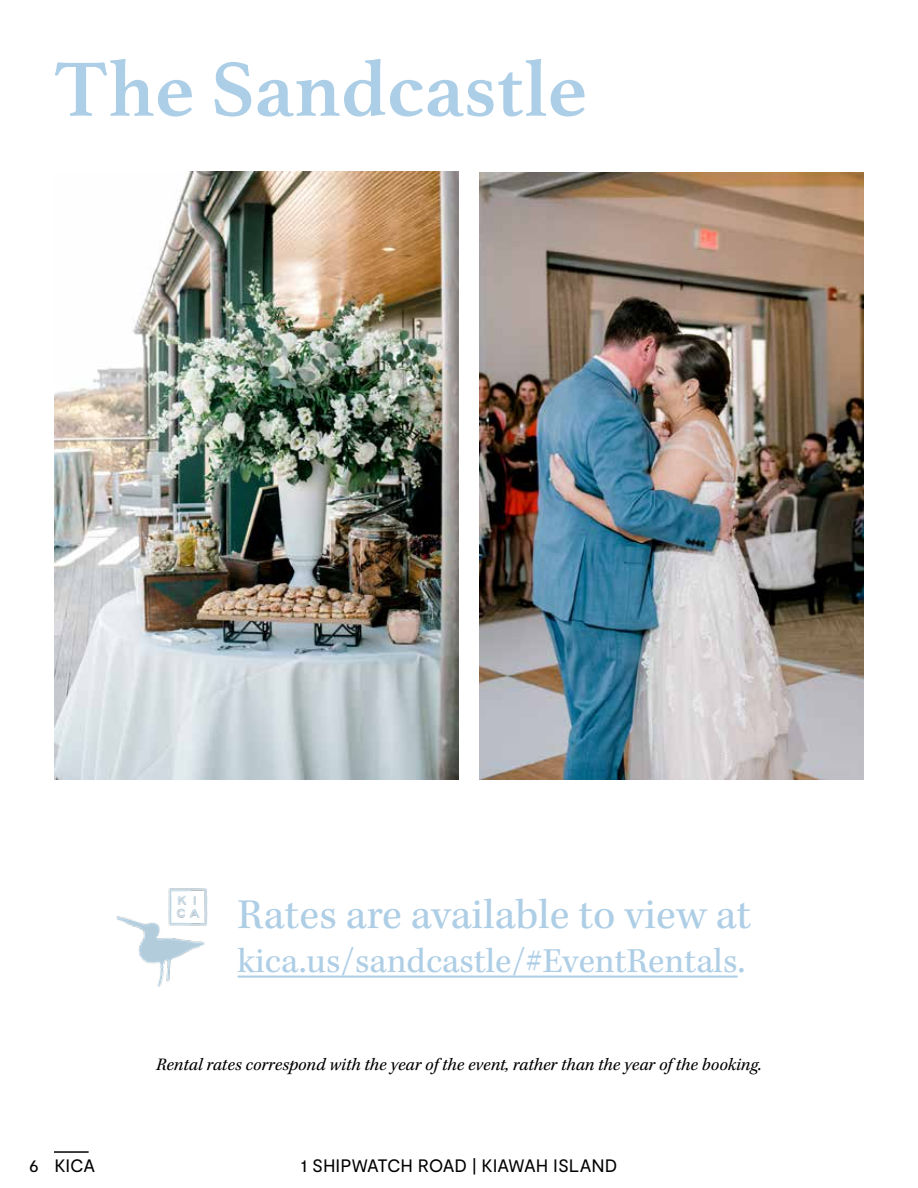
<style>
.page{position:relative;width:918px;height:1188px;background:#fff}
.page>*{position:absolute;margin:0;border:0;box-sizing:border-box;transform-origin:0 0}
.t1{font:700 81px "Athelas";color:#accee6}
.t2{font:43.5px "Kepler Std";color:#aecee6}
.t3{font:36px "Kepler Std";color:#aecee6}
.t4{font:italic 18px "Kepler Std";color:#000}
.t5{font:18px "Moderat";letter-spacing:-.005em;color:#000}
</style>
<div class="page">
<img style="left:54px;top:172px;width:405px;height:607px">
<img style="left:479px;top:173px;width:385px;height:606px">
<hr style="left:54px;top:1151px;width:35px;height:2px;background:#000">
<img style="left:116px;top:888px;width:92px;height:99px">
<hr style="left:238px;top:976px;width:500px;height:2px;background:#aecee6">
<h1 class="t1" style="left:54px;top:43px;width:534px">The Sandcastle</h1>
<h2 class="t2" style="left:238px;top:890px;width:515px">Rates are available to view at</h2>
<h3 class="t3" style="left:238px;top:940px;width:509px">kica.us/sandcastle/#EventRentals.</h3>
<p class="t4" style="left:156px;top:1054px;width:607px">Rental rates correspond with the year of the event, rather than the year of the booking.</p>
<p class="t5" style="left:29px;top:1155px;width:67px">6 KICA</p>
<p class="t5" style="left:301px;top:1155px;width:318px">1 SHIPWATCH ROAD | KIAWAH ISLAND</p>
</div>
